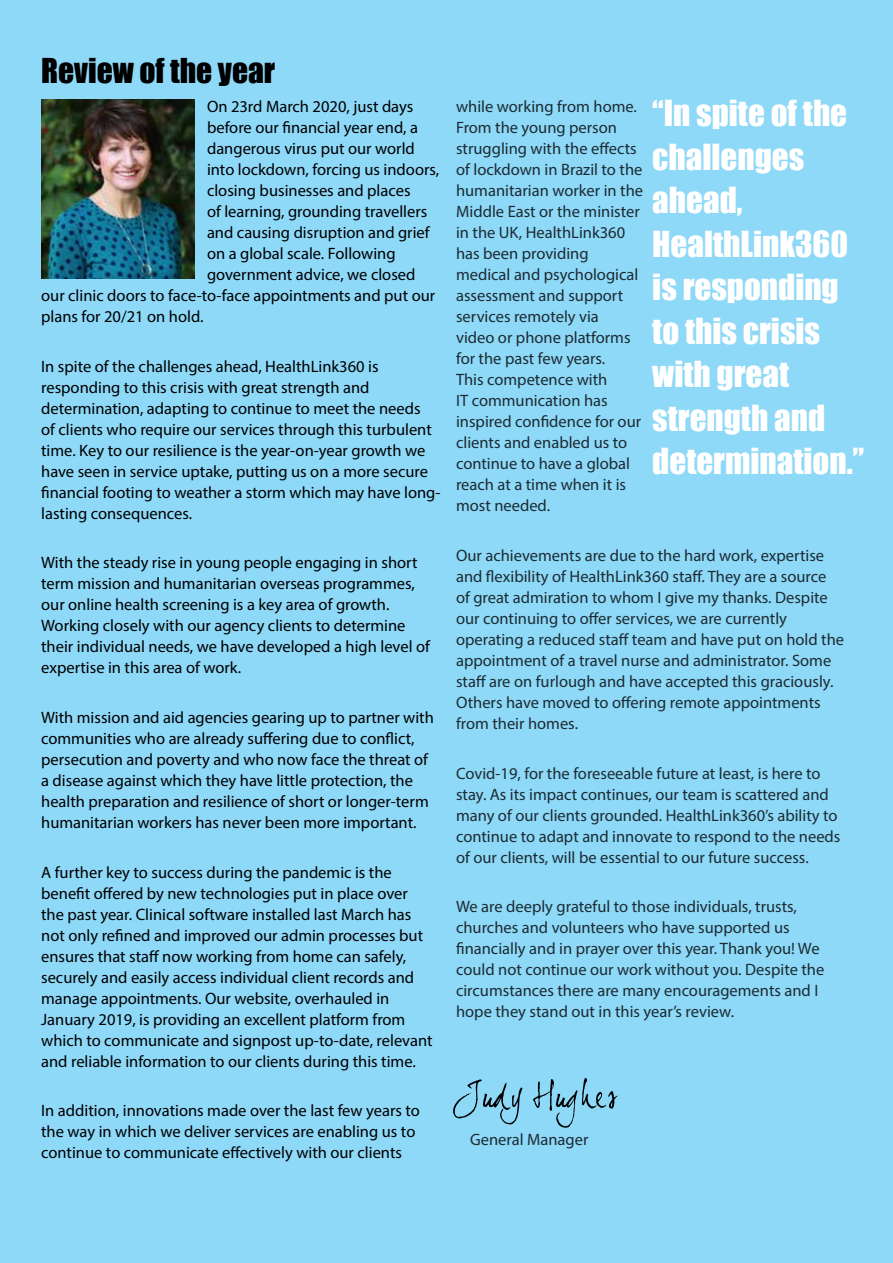
<style>
.page{position:relative;width:893px;height:1263px;background:#8ed8f8}
.page>*{position:absolute;margin:0;border:0;box-sizing:border-box;transform-origin:0 0}
.t1{font:33px/43.5px "Impact";color:#fff}
.t2{font:31.5px "Impact";color:#000}
.t3{font:16.5px/21px "Myriad Pro";color:#000}
</style>
<div class="page">
<img style="left:41px;top:100px;width:153px;height:179px">
<svg style="left:453px;top:1078px;width:165px;height:50px"></svg>
<h2 class="t2" style="left:41px;top:46px;width:236px">Review of the year</h2>
<p class="t3" style="left:207px;top:96px;width:208px">On 23rd March 2020, just days</p>
<p class="t3" style="left:207px;top:117px;width:212px">before our financial year end, a</p>
<p class="t3" style="left:207px;top:138px;width:209px">dangerous virus put our world</p>
<p class="t3" style="left:207px;top:159px;width:234px">into lockdown, forcing us indoors,</p>
<p class="t3" style="left:207px;top:180px;width:205px">closing businesses and places</p>
<p class="t3" style="left:207px;top:201px;width:222px">of learning, grounding travellers</p>
<p class="t3" style="left:207px;top:222px;width:224px">and causing disruption and grief</p>
<p class="t3" style="left:207px;top:243px;width:190px">on a global scale. Following</p>
<p class="t3" style="left:207px;top:264px;width:210px">government advice, we closed</p>
<p class="t3" style="left:41px;top:285px;width:396px">our clinic doors to face-to-face appointments and put our</p>
<p class="t3" style="left:41px;top:306px;width:164px">plans for 20/21 on hold.</p>
<p class="t3" style="left:41px;top:356px;width:401px">In spite of the challenges ahead, HealthLink360 is responding to this crisis with great strength and determination, adapting to continue to meet the needs<br>of clients who require our services through this turbulent time. Key to our resilience is the year-on-year growth we have seen in service uptake, putting us on a more secure financial footing to weather a storm which may have long&shy;lasting consequences.</p>
<p class="t3" style="left:41px;top:552px;width:390px">With the steady rise in young people engaging in short term mission and humanitarian overseas programmes, our online health screening is a key area of growth.<br>Working closely with our agency clients to determine their individual needs, we have developed a high level of expertise in this area of work.</p>
<p class="t3" style="left:41px;top:707px;width:394px">With mission and aid agencies gearing up to partner with communities who are already suffering due to conflict, persecution and poverty and who now face the threat of a disease against which they have little protection, the health preparation and resilience of short or longer-term humanitarian workers has never been more important.</p>
<p class="t3" style="left:41px;top:861px;width:393px">A further key to success during the pandemic is the benefit offered by new technologies put in place over the past year. Clinical software installed last March has not only refined and improved our admin processes but ensures that staff now working from home can safely, securely and easily access individual client records and manage appointments. Our website, overhauled in January 2019, is providing an excellent platform from which to communicate and signpost up-to-date, relevant and reliable information to our clients during this time.</p>
<p class="t3" style="left:41px;top:1100px;width:380px">In addition, innovations made over the last few years to the way in which we deliver services are enabling us to continue to communicate effectively with our clients</p>
<h1 class="t1" style="left:652px;top:90px;width:213px">“In spite of the challenges ahead,<br>HealthLink360 is responding to this crisis with great strength and determination.”</h1>
<p class="t3" style="left:456px;top:96px;width:189px">while working from home.<br>From the young person struggling with the effects of lockdown in Brazil to the humanitarian worker in the<br>Middle East or the minister in the UK, HealthLink360 has been providing medical and psychological assessment and support services remotely via<br>video or phone platforms for the past few years.<br>This competence with<br>IT communication has inspired confidence for our clients and enabled us to continue to have a global reach at a time when it is most needed.</p>
<p class="t3" style="left:456px;top:545px;width:390px">Our achievements are due to the hard work, expertise and flexibility of HealthLink360 staff. They are a source of great admiration to whom I give my thanks. Despite our continuing to offer services, we are currently operating a reduced staff team and have put on hold the appointment of a travel nurse and administrator. Some staff are on furlough and have accepted this graciously.<br>Others have moved to offering remote appointments from their homes.</p>
<p class="t3" style="left:456px;top:762px;width:386px">Covid-19, for the foreseeable future at least, is here to stay. As its impact continues, our team is scattered and many of our clients grounded. HealthLink360’s ability to continue to adapt and innovate to respond to the needs of our clients, will be essential to our future success.</p>
<p class="t3" style="left:456px;top:896px;width:370px">We are deeply grateful to those individuals, trusts, churches and volunteers who have supported us financially and in prayer over this year. Thank you! We could not continue our work without you. Despite the circumstances there are many encouragements and I hope they stand out in this year’s review.</p>
<p class="t3" style="left:470px;top:1129px;width:120px">General Manager</p>
</div>
